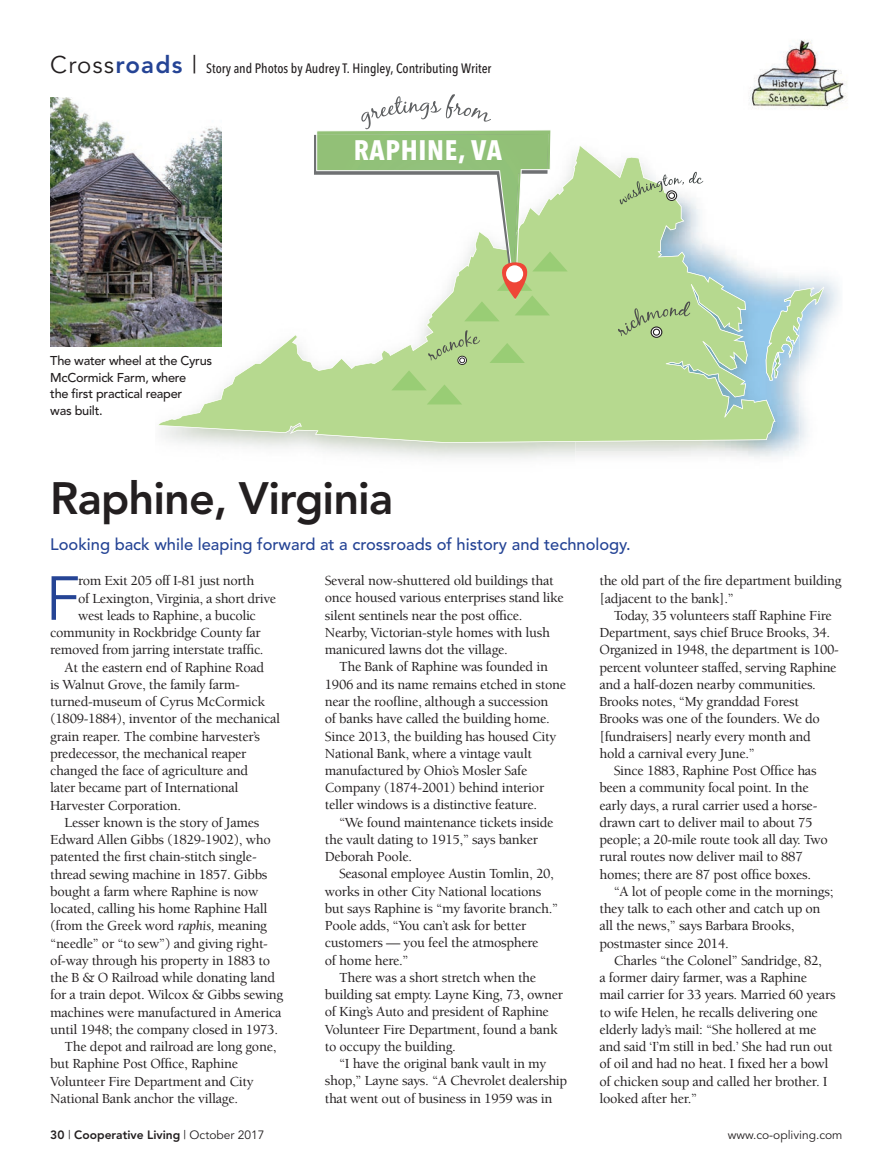
<style>
.page{position:relative;width:892px;height:1173px;background:#fff}
.page>*{position:absolute;margin:0;border:0;box-sizing:border-box;transform-origin:0 0}
.t1{font:61.5px "Avenir";color:#254495}
.t2{font:800 45px "Avenir";letter-spacing:-.02em;color:#231f20}
.t3{font:700 28.05px "Avenir Next Condensed";letter-spacing:.025em;color:#fff}
.t4{font:500 16.5px "Avenir";color:#254495}
.t5{font:500 14.25px/17.2px "Berkeley";letter-spacing:-.02em;color:#231f20}
.t6{font:500 13.5px "Avenir Next Condensed";color:#231f20}
.t7{font:500 12.75px/16.5px "Avenir";letter-spacing:-.02em;color:#231f20}
.t8{font:800 12px "Avenir LT Std";color:#231f20}
.t9{font:12px "Avenir";color:#231f20}
.s1{font-family:"Avenir";font-weight:400;font-size:24px}
.s2{font-family:"Avenir LT Std";font-weight:800;font-size:24px;color:#254495}
.s3{font-weight:400;font-style:italic}
.s4{font-family:"Avenir";font-weight:400}
</style>
<div class="page">
<svg style="left:799px;top:287px;width:25px;height:94px"></svg>
<img style="left:775px;top:290px;width:24px;height:91px">
<svg style="left:157px;top:145px;width:618px;height:298px;fill:#b6d98f"></svg>
<svg style="left:619px;top:172px;width:84px;height:32px"></svg>
<svg style="left:618px;top:301px;width:72px;height:37px;background:#a9c787"></svg>
<svg style="left:489px;top:343px;width:36px;height:20px"></svg>
<svg style="left:314px;top:94px;width:254px;height:227px"></svg>
<div style="left:506px;top:265px;width:17px;height:17px;background:#fff;border-radius:50%"></div>
<svg style="left:391px;top:330px;width:89px;height:74px;background:#b6d695"></svg>
<img style="left:50px;top:97px;width:172px;height:250px">
<img style="left:749px;top:39px;width:98px;height:71px">
<p class="t6" style="left:50px;top:60px;width:443px"><span class="s1">Cross</span><span class="s2">roads</span> <span class="s1">|</span> Story and Photos by Audrey T. Hingley, Contributing Writer</p>
<p class="t7" style="left:50px;top:354px;width:163px">The water wheel at the Cyrus<br>McCormick Farm, where<br>the first practical reaper<br>was built.</p>
<h3 class="t3" style="left:354px;top:133px;width:150px">RAPHINE, VA</h3>
<h2 class="t2" style="left:50px;top:463px;width:344px">Raphine, Virginia</h2>
<p class="t4" style="left:50px;top:537px;width:582px">Looking back while leaping forward at a crossroads of history and technology.</p>
<p class="t5" style="left:599px;top:573px;width:244px">the old part of the fire department building [adjacent to the bank].”</p>
<p class="t5" style="left:613px;top:608px;width:219px">Today, 35 volunteers staff Raphine Fire</p>
<p class="t5" style="left:599px;top:625px;width:232px">Department, says chief Bruce Brooks, 34.</p>
<p class="t5" style="left:599px;top:642px;width:241px">Organized in 1948, the department is 100-</p>
<p class="t5" style="left:599px;top:660px;width:239px">percent volunteer staffed, serving Raphine</p>
<p class="t5" style="left:599px;top:677px;width:218px">and a half-dozen nearby communities.</p>
<p class="t5" style="left:599px;top:694px;width:201px">Brooks notes, “My granddad Forest</p>
<p class="t5" style="left:599px;top:711px;width:222px">Brooks was one of the founders. We do</p>
<p class="t5" style="left:599px;top:729px;width:213px">[fundraisers] nearly every month and</p>
<p class="t5" style="left:599px;top:746px;width:157px">hold a carnival every June.”</p>
<p class="t5" style="left:614px;top:763px;width:204px">Since 1883, Raphine Post Office has</p>
<p class="t5" style="left:599px;top:780px;width:211px">been a community focal point. In the</p>
<p class="t5" style="left:599px;top:798px;width:219px">early days, a rural carrier used a horse-</p>
<p class="t5" style="left:599px;top:815px;width:215px">drawn cart to deliver mail to about 75</p>
<p class="t5" style="left:599px;top:832px;width:230px">people; a 20-mile route took all day. Two</p>
<p class="t5" style="left:599px;top:849px;width:205px">rural routes now deliver mail to 887</p>
<p class="t5" style="left:599px;top:867px;width:213px">homes; there are 87 post office boxes.</p>
<p class="t5" style="left:613px;top:884px;width:221px">“A lot of people come in the mornings;</p>
<p class="t5" style="left:599px;top:901px;width:222px">they talk to each other and catch up on</p>
<p class="t5" style="left:599px;top:918px;width:196px">all the news,” says Barbara Brooks,</p>
<p class="t5" style="left:599px;top:936px;width:131px">postmaster since 2014.</p>
<p class="t5" style="left:614px;top:953px;width:210px">Charles “the Colonel” Sandridge, 82,</p>
<p class="t5" style="left:599px;top:970px;width:209px">a former dairy farmer, was a Raphine</p>
<p class="t5" style="left:599px;top:987px;width:238px">mail carrier for 33 years. Married 60 years</p>
<p class="t5" style="left:599px;top:1005px;width:220px">to wife Helen, he recalls delivering one</p>
<p class="t5" style="left:599px;top:1022px;width:218px">elderly lady’s mail: “She hollered at me</p>
<p class="t5" style="left:599px;top:1039px;width:235px">and said ‘I’m still in bed.’ She had run out</p>
<p class="t5" style="left:599px;top:1056px;width:231px">of oil and had no heat. I fixed her a bowl</p>
<p class="t5" style="left:599px;top:1074px;width:230px">of chicken soup and called her brother. I</p>
<p class="t5" style="left:599px;top:1091px;width:99px">looked after her.”</p>
<p class="t5" style="left:325px;top:573px;width:241px">Several now-shuttered old buildings that once housed various enterprises stand like silent sentinels near the post office.<br>Nearby, Victorian-style homes with lush manicured lawns dot the village.</p>
<p class="t5" style="left:325px;top:660px;width:243px;text-indent:14px">The Bank of Raphine was founded in 1906 and its name remains etched in stone near the roofline, although a succession<br>of banks have called the building home.<br>Since 2013, the building has housed City National Bank, where a vintage vault manufactured by Ohio’s Mosler Safe Company (1874-2001) behind interior teller windows is a distinctive feature.</p>
<p class="t5" style="left:325px;top:815px;width:230px;text-indent:14px">“We found maintenance tickets inside the vault dating to 1915,” says banker<br>Deborah Poole.</p>
<p class="t5" style="left:339px;top:867px;width:216px">Seasonal employee Austin Tomlin, 20,</p>
<p class="t5" style="left:325px;top:884px;width:218px">works in other City National locations</p>
<p class="t5" style="left:325px;top:901px;width:235px">but says Raphine is “my favorite branch.”</p>
<p class="t5" style="left:325px;top:918px;width:203px">Poole adds, “You can’t ask for better</p>
<p class="t5" style="left:325px;top:936px;width:215px">customers — you feel the atmosphere</p>
<p class="t5" style="left:325px;top:953px;width:85px">of home here.”</p>
<p class="t5" style="left:339px;top:970px;width:199px">There was a short stretch when the</p>
<p class="t5" style="left:325px;top:987px;width:240px">building sat empty. Layne King, 73, owner</p>
<p class="t5" style="left:325px;top:1004px;width:226px">of King’s Auto and president of Raphine</p>
<p class="t5" style="left:325px;top:1022px;width:235px">Volunteer Fire Department, found a bank</p>
<p class="t5" style="left:325px;top:1039px;width:133px">to occupy the building.</p>
<p class="t5" style="left:339px;top:1056px;width:209px">“I have the original bank vault in my</p>
<p class="t5" style="left:325px;top:1073px;width:244px">shop,” Layne says. “A Chevrolet dealership</p>
<p class="t5" style="left:325px;top:1091px;width:229px">that went out of business in 1959 was in</p>
<h1 class="t1" style="left:46px;top:573px;width:36px">F</h1>
<p class="t5" style="left:78px;top:573px;width:178px">rom Exit 205 off I-81 just north</p>
<p class="t5" style="left:78px;top:591px;width:199px">of Lexington, Virginia, a short drive</p>
<p class="t5" style="left:78px;top:608px;width:179px">west leads to Raphine, a bucolic</p>
<p class="t5" style="left:50px;top:625px;width:212px">community in Rockbridge County far</p>
<p class="t5" style="left:50px;top:642px;width:215px">removed from jarring interstate traffic.</p>
<p class="t5" style="left:64px;top:660px;width:201px">At the eastern end of Raphine Road</p>
<p class="t5" style="left:50px;top:677px;width:191px">is Walnut Grove, the family farm-</p>
<p class="t5" style="left:50px;top:694px;width:216px">turned-museum of Cyrus McCormick</p>
<p class="t5" style="left:50px;top:711px;width:231px">(1809-1884), inventor of the mechanical</p>
<p class="t5" style="left:50px;top:729px;width:211px">grain reaper. The combine harvester’s</p>
<p class="t5" style="left:50px;top:746px;width:198px">predecessor, the mechanical reaper</p>
<p class="t5" style="left:50px;top:763px;width:199px">changed the face of agriculture and</p>
<p class="t5" style="left:50px;top:780px;width:190px">later became part of International</p>
<p class="t5" style="left:50px;top:798px;width:132px">Harvester Corporation.</p>
<p class="t5" style="left:64px;top:815px;width:196px">Lesser known is the story of James</p>
<p class="t5" style="left:50px;top:832px;width:222px">Edward Allen Gibbs (1829-1902), who</p>
<p class="t5" style="left:50px;top:849px;width:208px">patented the first chain-stitch single-</p>
<p class="t5" style="left:50px;top:867px;width:218px">thread sewing machine in 1857. Gibbs</p>
<p class="t5" style="left:50px;top:884px;width:210px">bought a farm where Raphine is now</p>
<p class="t5" style="left:50px;top:901px;width:219px">located, calling his home Raphine Hall</p>
<p class="t5" style="left:50px;top:918px;width:218px">(from the Greek word <span class="s3">raphis,</span> meaning</p>
<p class="t5" style="left:50px;top:936px;width:219px">“needle” or “to sew”) and giving right-</p>
<p class="t5" style="left:50px;top:953px;width:221px">of-way through his property in 1883 to</p>
<p class="t5" style="left:50px;top:970px;width:226px">the B &amp; O Railroad while donating land</p>
<p class="t5" style="left:50px;top:987px;width:235px">for a train depot. Wilcox &amp; Gibbs sewing</p>
<p class="t5" style="left:50px;top:1005px;width:233px">machines were manufactured in America</p>
<p class="t5" style="left:50px;top:1022px;width:229px">until 1948; the company closed in 1973.</p>
<p class="t5" style="left:64px;top:1039px;width:213px">The depot and railroad are long gone,</p>
<p class="t5" style="left:50px;top:1056px;width:189px">but Raphine Post Office, Raphine</p>
<p class="t5" style="left:50px;top:1074px;width:205px">Volunteer Fire Department and City</p>
<p class="t5" style="left:50px;top:1091px;width:189px">National Bank anchor the village.</p>
<p class="t8" style="left:50px;top:1130px;width:216px">30 <span class="s4">|</span> Cooperative Living <span class="s4">| October 2017</span></p>
<p class="t9" style="left:727px;top:1130px;width:116px">www.co-opliving.com</p>
</div>
